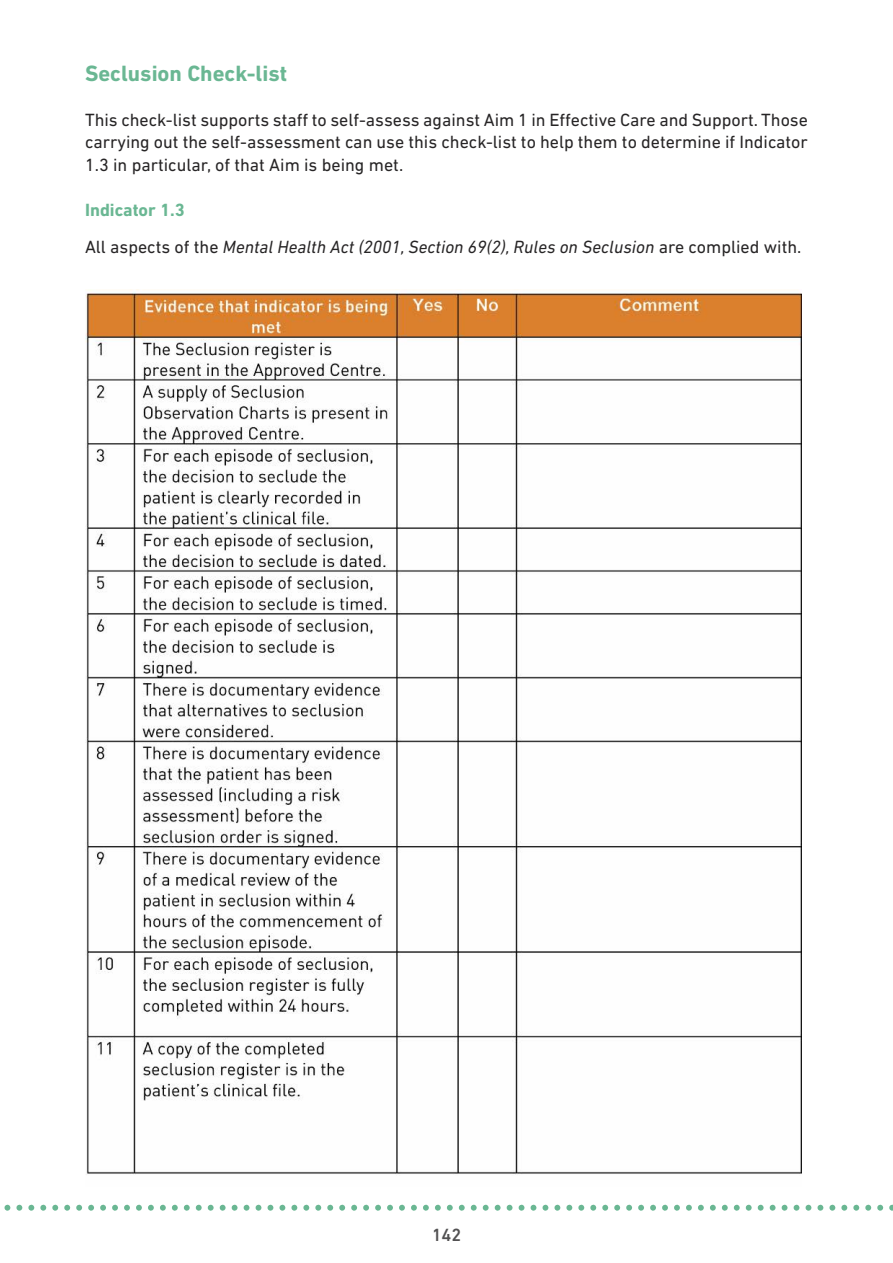
<style>
.page{position:relative;width:893px;height:1263px;background:#fff}
.page>*{position:absolute;margin:0;border:0;box-sizing:border-box;transform-origin:0 0}
.t1{font:700 22.5px "DIN Next LT Pro";color:#6ab793}
.t2{font:18px/22.5px "DIN Next LT Pro";color:#272526;text-align:justify}
.t3{font:italic 18px/37.5px "DIN Next LT Pro";color:#272526}
.t4{font:500 18px "DIN Next LT Pro";color:#525152}
.s1{font-weight:700;font-style:normal;color:#6ab793}
.s2{font-style:normal}
</style>
<div class="page">
<svg style="left:4px;top:1205px;width:889px;height:6px"></svg>
<img style="left:85px;top:289px;width:717px;height:886px">
<p class="t1" style="left:85px;top:65px;width:204px">Seclusion Check-list</p>
<p class="t2" style="left:85px;top:110px;width:724px">This check-list supports staff to self-assess against Aim 1 in Effective Care and Support. Those carrying out the self-assessment can use this check-list to help them to determine if Indicator 1.3 in particular, of that Aim is being met.</p>
<p class="t3" style="left:85px;top:192px;width:718px"><span class="s1">Indicator 1.3<br></span><span class="s2">All aspects of the</span> Mental Health Act (2001, Section 69(2), Rules on Seclusion <span class="s2">are complied with.</span></p>
<p class="t4" style="left:432px;top:1229px;width:31px">142</p>
</div>
